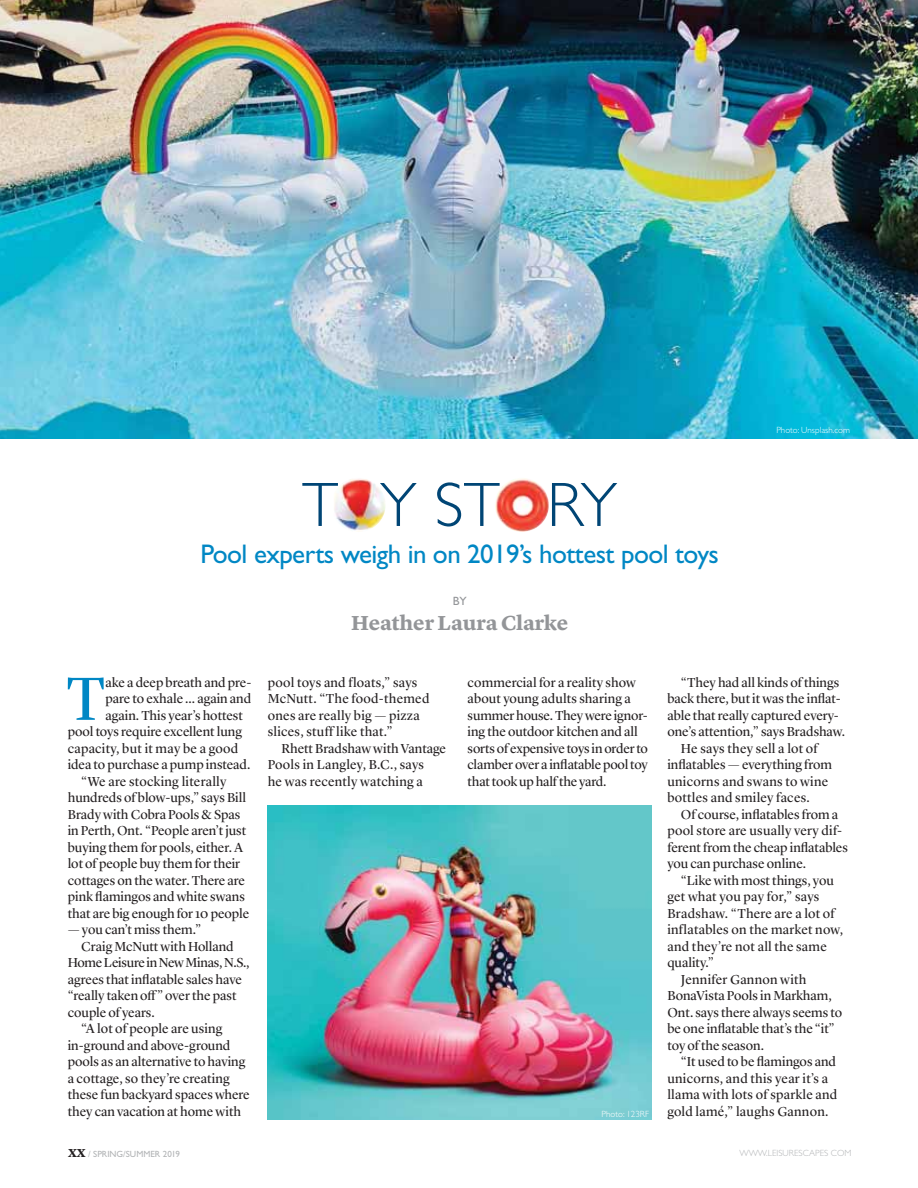
<style>
.page{position:relative;width:918px;height:1188px;background:#fff}
.page>*{position:absolute;margin:0;border:0;box-sizing:border-box;transform-origin:0 0}
.t1{font:63.15px "Lyon Display";color:#0087c4}
.t2{font:300 63px "Gill Sans Std";letter-spacing:-.055em;color:#004575}
.t3{font:27px "Gill Sans Std";letter-spacing:-.02em;color:#0087c4}
.t4{font:700 21px "Lyon Text";letter-spacing:-.01em;color:#939598}
.t5{font:13.5px/16.5px "Lyon Display";color:#231f20}
.t6{font:13.5px/16.5px "Lyon Display";letter-spacing:.02em;color:#231f20}
.t7{font:13.5px "Lyon Display";letter-spacing:-.02em;color:#231f20}
.t8{font:12px "Gill Sans Std";color:#939598}
.t9{font:300 9px "Gill Sans Std";color:#fff}
.t10{font:9px "Gill Sans Std";color:#b2b4b6}
.t11{font:300 9px "Gill Sans Std";color:#b2b4b6}
.s1{font-family:"Lyon Text";font-weight:700;font-size:12px;color:#231f20}
</style>
<div class="page">
<img style="left:0;top:0;width:918px;height:438px">
<img style="left:268px;top:806px;width:383px;height:314px">
<img style="left:495px;top:478px;width:54px;height:54px">
<img style="left:334px;top:479px;width:52px;height:53px">
<h2 class="t2" style="left:302px;top:483px;width:317px">TOY STORY</h2>
<h3 class="t3" style="left:200px;top:543px;width:520px">Pool experts weigh in on 2019’s hottest pool toys</h3>
<p class="t8" style="left:453px;top:596px;width:16px">BY</p>
<h3 class="t4" style="left:351px;top:607px;width:219px">Heather Laura Clarke</h3>
<p class="t9" style="left:776px;top:427px;width:75px">Photo: Unsplash.com</p>
<h1 class="t1" style="left:66px;top:667px;width:41px">T</h1>
<p class="t5" style="left:106px;top:675px;width:147px">ake a deep breath and pre-</p>
<p class="t5" style="left:106px;top:691px;width:147px">pare to exhale ... again and</p>
<p class="t5" style="left:106px;top:708px;width:139px">again. This year’s hottest</p>
<p class="t5" style="left:68px;top:724px;width:176px">pool toys require excellent lung</p>
<p class="t6" style="left:68px;top:741px;width:172px">capacity, but it may be a good</p>
<p class="t5" style="left:68px;top:757px;width:184px">idea to purchase a pump instead.</p>
<p class="t6" style="left:81px;top:774px;width:147px">“We are stocking literally</p>
<p class="t5" style="left:68px;top:790px;width:180px">hundreds of blow-ups,” says Bill</p>
<p class="t5" style="left:68px;top:807px;width:174px">Brady with Cobra Pools &amp; Spas</p>
<p class="t5" style="left:68px;top:823px;width:180px">in Perth, Ont. “People aren’t just</p>
<p class="t5" style="left:68px;top:840px;width:177px">buying them for pools, either. A</p>
<p class="t5" style="left:68px;top:856px;width:174px">lot of people buy them for their</p>
<p class="t5" style="left:68px;top:873px;width:179px">cottages on the water. There are</p>
<p class="t5" style="left:68px;top:889px;width:179px">pink flamingos and white swans</p>
<p class="t5" style="left:68px;top:906px;width:183px">that are big enough for 10 people</p>
<p class="t5" style="left:68px;top:922px;width:135px">— you can’t miss them.”</p>
<p class="t5" style="left:81px;top:939px;width:154px">Craig McNutt with Holland</p>
<p class="t7" style="left:68px;top:956px;width:183px">Home Leisure in New Minas, N.S.,</p>
<p class="t5" style="left:68px;top:972px;width:176px">agrees that inflatable sales have</p>
<p class="t5" style="left:68px;top:988px;width:170px">“really taken off” over the past</p>
<p class="t5" style="left:68px;top:1005px;width:88px">couple of years.</p>
<p class="t5" style="left:81px;top:1021px;width:143px">“A lot of people are using</p>
<p class="t5" style="left:68px;top:1038px;width:164px">in-ground and above-ground</p>
<p class="t5" style="left:68px;top:1054px;width:179px">pools as an alternative to having</p>
<p class="t5" style="left:68px;top:1071px;width:164px">a cottage, so they’re creating</p>
<p class="t5" style="left:68px;top:1087px;width:183px">these fun backyard spaces where</p>
<p class="t5" style="left:68px;top:1104px;width:175px">they can vacation at home with</p>
<p class="t6" style="left:268px;top:675px;width:163px">pool toys and floats,” says<br>McNutt. “The food-themed ones are really big — pizza slices, stuff like that.”</p>
<p class="t5" style="left:268px;top:741px;width:180px;text-indent:14px">Rhett Bradshaw with Vantage<br>Pools in Langley, B.C., says<br>he was recently watching a</p>
<p class="t5" style="left:468px;top:675px;width:182px">commercial for a reality show about young adults sharing a summer house. They were ignor&shy;ing the outdoor kitchen and all sorts of expensive toys in order to clamber over a inflatable pool toy that took up half the yard.</p>
<p class="t9" style="left:602px;top:1111px;width:49px">Photo: 123RF</p>
<p class="t5" style="left:681px;top:675px;width:160px">“They had all kinds of things</p>
<p class="t5" style="left:667px;top:691px;width:175px">back there, but it was the inflat-</p>
<p class="t5" style="left:667px;top:708px;width:173px">able that really captured every-</p>
<p class="t5" style="left:667px;top:724px;width:179px">one’s attention,” says Bradshaw.</p>
<p class="t5" style="left:681px;top:741px;width:138px">He says they sell a lot of</p>
<p class="t5" style="left:667px;top:757px;width:166px">inflatables — everything from</p>
<p class="t6" style="left:667px;top:774px;width:162px">unicorns and swans to wine</p>
<p class="t6" style="left:667px;top:790px;width:144px">bottles and smiley faces.</p>
<p class="t5" style="left:681px;top:807px;width:159px">Of course, inflatables from a</p>
<p class="t6" style="left:667px;top:823px;width:176px">pool store are usually very dif-</p>
<p class="t5" style="left:667px;top:840px;width:182px">ferent from the cheap inflatables</p>
<p class="t5" style="left:667px;top:856px;width:140px">you can purchase online.</p>
<p class="t5" style="left:681px;top:873px;width:154px">“Like with most things, you</p>
<p class="t5" style="left:667px;top:889px;width:153px">get what you pay for,” says</p>
<p class="t6" style="left:667px;top:906px;width:169px">Bradshaw. “There are a lot of</p>
<p class="t6" style="left:667px;top:922px;width:177px">inflatables on the market now,</p>
<p class="t6" style="left:667px;top:939px;width:161px">and they’re not all the same</p>
<p class="t5" style="left:667px;top:955px;width:48px">quality.”</p>
<p class="t6" style="left:681px;top:972px;width:127px">Jennifer Gannon with</p>
<p class="t5" style="left:667px;top:988px;width:166px">BonaVista Pools in Markham,</p>
<p class="t5" style="left:667px;top:1005px;width:176px">Ont. says there always seems to</p>
<p class="t5" style="left:667px;top:1021px;width:169px">be one inflatable that’s the “it”</p>
<p class="t5" style="left:667px;top:1038px;width:98px">toy of the season.</p>
<p class="t5" style="left:681px;top:1054px;width:157px">“It used to be flamingos and</p>
<p class="t6" style="left:667px;top:1071px;width:162px">unicorns, and this year it’s a</p>
<p class="t6" style="left:667px;top:1087px;width:171px">llama with lots of sparkle and</p>
<p class="t6" style="left:667px;top:1104px;width:162px">gold lamé,” laughs Gannon.</p>
<p class="t10" style="left:68px;top:1150px;width:113px"><span class="s1">XX</span> / SPRING/SUMMER 2019</p>
<p class="t11" style="left:739px;top:1150px;width:114px">WWW.LEISURESCAPES COM</p>
</div>
